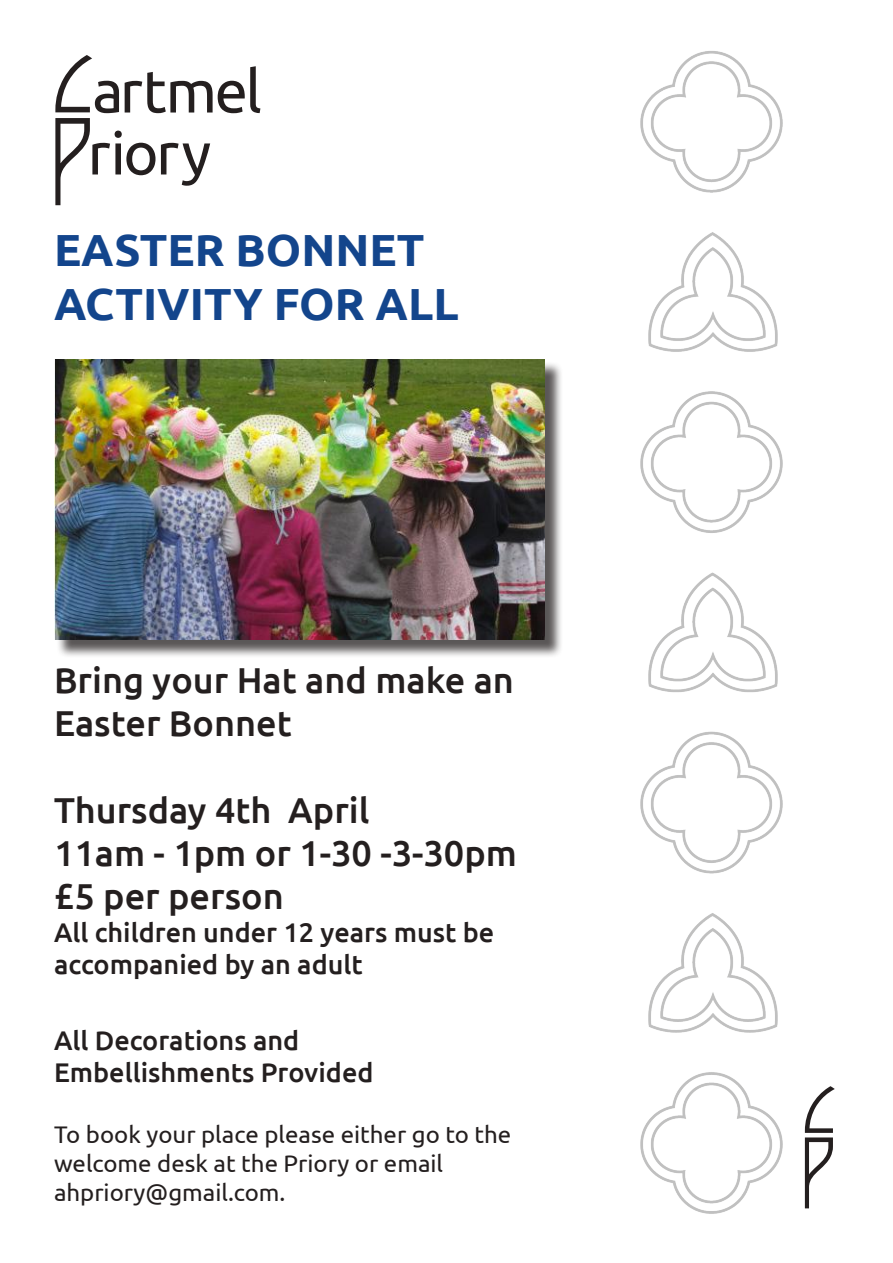
<style>
.page{position:relative;width:893px;height:1263px;background:#fff}
.page>*{position:absolute;margin:0;border:0;box-sizing:border-box;transform-origin:0 0}
.t1{font:700 45px/54px "Ubuntu";color:#13458c}
.t2{font:500 36px/43.2px "Ubuntu";color:#241f1f}
.t3{font:500 27px/32.4px "Ubuntu";color:#241f1f}
.t4{font:24px/28.8px "Ubuntu";color:#241f1f}
</style>
<div class="page">
<img style="left:640px;top:51px;width:143px;height:1163px">
<svg style="left:55px;top:55px;width:205px;height:150px"></svg>
<div style="left:56px;top:362px;width:507px;height:296px;background:#241f1f;opacity:.75"></div>
<img style="left:54px;top:359px;width:490px;height:281px">
<svg style="left:805px;top:1086px;width:30px;height:122px"></svg>
<h1 class="t1" style="left:54px;top:222px;width:406px">EASTER BONNET<br>ACTIVITY FOR ALL</h1>
<h2 class="t2" style="left:54px;top:657px;width:462px">Bring your Hat and make an<br>Easter Bonnet</h2>
<h2 class="t2" style="left:54px;top:787px;width:464px">Thursday 4th April<br>11am - 1pm or 1-30 -3-30pm £5 per person</h2>
<p class="t3" style="left:54px;top:915px;width:442px">All children under 12 years must be accompanied by an adult</p>
<p class="t3" style="left:54px;top:1023px;width:321px">All Decorations and<br>Embellishments Provided</p>
<p class="t4" style="left:54px;top:1119px;width:459px">To book your place please either go to the welcome desk at the Priory or email ahpriory@gmail.com.</p>
</div>
